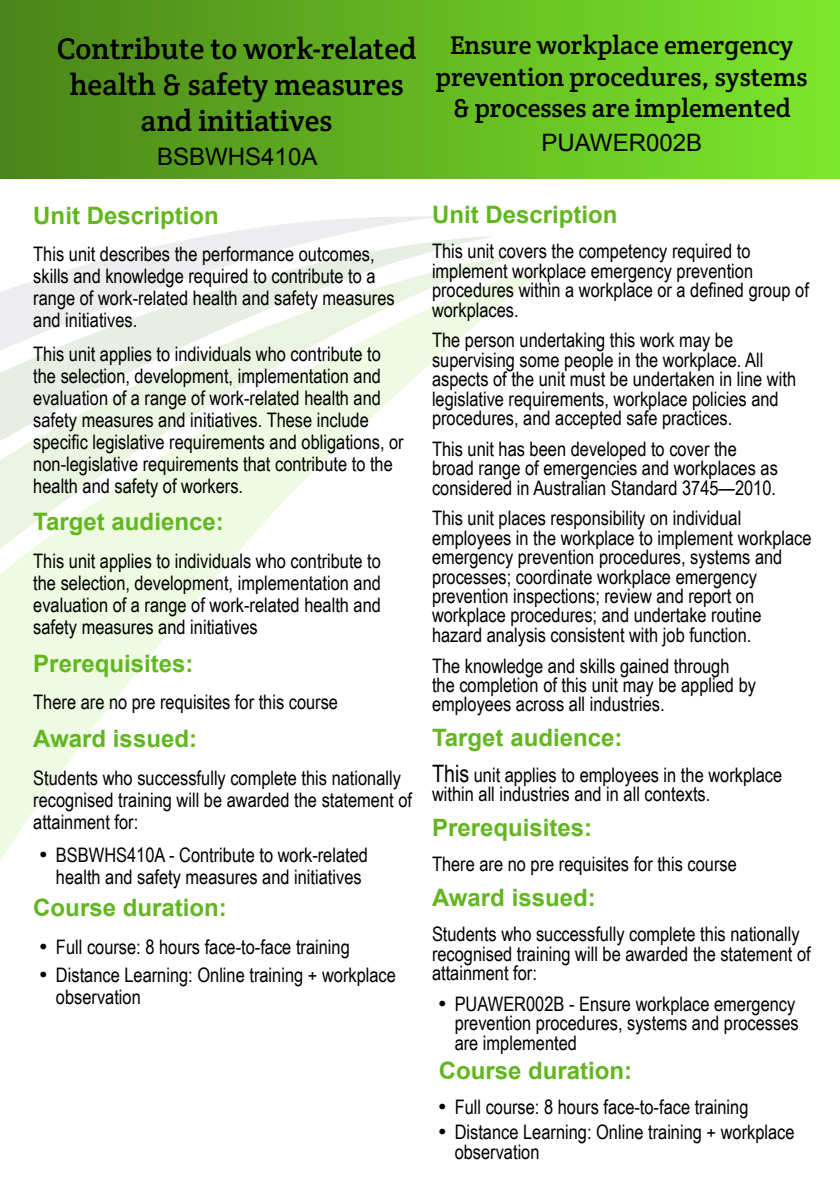
<style>
.page{position:relative;width:840px;height:1191px;background:#fff}
.page>*{position:absolute;margin:0;border:0;box-sizing:border-box;transform-origin:0 0}
.t1{font:30px/36px "Crete Round";color:#000;text-align:center}
.t2{font:26px/31.2px "Crete Round";color:#000;text-align:center}
.t3{font:700 24px "Arial";color:#62b720}
.t4{font:24px "Arial";color:#000}
.t5{font:20px/19.4px "Arial Narrow";color:#000}
.s1{font-size:24px}
</style>
<div class="page">
<svg style="left:0;top:254px;width:521px;height:607px"></svg>
<svg style="left:0;top:236px;width:493px;height:541px"></svg>
<svg style="left:0;top:216px;width:452px;height:402px"></svg>
<div style="left:0;top:0;width:839px;height:179px;background:linear-gradient(to right,#4b8519,#7ce82b)"></div>
<h1 class="t1" style="left:57px;top:30px;width:361px">Contribute to work-related health &amp; safety measures and initiatives</h1>
<p class="t4" style="left:157px;top:143px;width:162px">BSBWHS410A</p>
<h2 class="t2" style="left:435px;top:29px;width:373px">Ensure workplace emergency prevention procedures, systems &amp; processes are implemented</h2>
<p class="t4" style="left:541px;top:129px;width:162px">PUAWER002B</p>
<p class="t3" style="left:33px;top:202px;width:187px">Unit Description</p>
<p class="t5" style="left:33px;top:243px;width:362px;line-height:22px">This unit describes the performance outcomes, skills and knowledge required to contribute to a range of work-related health and safety measures and initiatives.</p>
<p class="t5" style="left:33px;top:342px;width:372px;line-height:22px">This unit applies to individuals who contribute to the selection, development, implementation and evaluation of a range of work-related health and safety measures and initiatives. These include specific legislative requirements and obligations, or non-legislative requirements that contribute to the health and safety of workers.</p>
<p class="t3" style="left:33px;top:508px;width:192px">Target audience:</p>
<p class="t5" style="left:33px;top:550px;width:349px;line-height:22px;text-align:justify">This unit applies to individuals who contribute to the selection, development, implementation and evaluation of a range of work-related health and safety measures and initiatives</p>
<p class="t3" style="left:33px;top:650px;width:162px">Prerequisites:</p>
<p class="t5" style="left:33px;top:692px;width:306px">There are no pre requisites for this course</p>
<p class="t3" style="left:33px;top:725px;width:165px">Award issued:</p>
<p class="t5" style="left:33px;top:766px;width:380px;line-height:22px">Students who successfully complete this nationally recognised training will be awarded the statement of attainment for:</p>
<p class="t5" style="left:39px;top:844px;width:330px;line-height:22px;text-align:center">• BSBWHS410A - Contribute to work-related health and safety measures and initiatives</p>
<p class="t3" style="left:33px;top:894px;width:195px">Course duration:</p>
<p class="t5" style="left:39px;top:937px;width:312px">• Full course: 8 hours face-to-face training</p>
<p class="t5" style="left:56px;top:963px;width:341px;line-height:22px;text-indent:-17px">• Distance Learning: Online training + workplace observation</p>
<p class="t3" style="left:432px;top:201px;width:187px">Unit Description</p>
<p class="t5" style="left:432px;top:242px;width:378px">This unit covers the competency required to implement workplace emergency prevention procedures within a workplace or a defined group of workplaces.</p>
<p class="t5" style="left:432px;top:330px;width:365px">The person undertaking this work may be supervising some people in the workplace. All aspects of the unit must be undertaken in line with legislative requirements, workplace policies and procedures, and accepted safe practices.</p>
<p class="t5" style="left:432px;top:439px;width:347px">This unit has been developed to cover the broad range of emergencies and workplaces as considered in Australian Standard 3745—2010.</p>
<p class="t5" style="left:432px;top:508px;width:381px">This unit places responsibility on individual employees in the workplace to implement workplace emergency prevention procedures, systems and processes; coordinate workplace emergency prevention inspections; review and report on workplace procedures; and undertake routine hazard analysis consistent with job function.</p>
<p class="t5" style="left:432px;top:655px;width:325px">The knowledge and skills gained through the completion of this unit may be applied by employees across all industries.</p>
<p class="t3" style="left:432px;top:724px;width:192px">Target audience:</p>
<p class="t5" style="left:432px;top:764px;width:351px"><span class="s1">This</span> unit applies to employees in the workplace within all industries and in all contexts.</p>
<p class="t3" style="left:432px;top:814px;width:162px">Prerequisites:</p>
<p class="t5" style="left:432px;top:854px;width:306px">There are no pre requisites for this course</p>
<p class="t3" style="left:432px;top:884px;width:165px">Award issued:</p>
<p class="t5" style="left:432px;top:924px;width:380px">Students who successfully complete this nationally recognised training will be awarded the statement of attainment for:</p>
<p class="t5" style="left:454px;top:994px;width:345px;text-indent:-17px">• PUAWER002B - Ensure workplace emergency prevention procedures, systems and processes are implemented</p>
<p class="t3" style="left:438px;top:1057px;width:195px">Course duration:</p>
<p class="t5" style="left:437px;top:1097px;width:312px">• Full course: 8 hours face-to-face training</p>
<p class="t5" style="left:454px;top:1122px;width:341px;text-indent:-17px">• Distance Learning: Online training + workplace observation</p>
</div>
